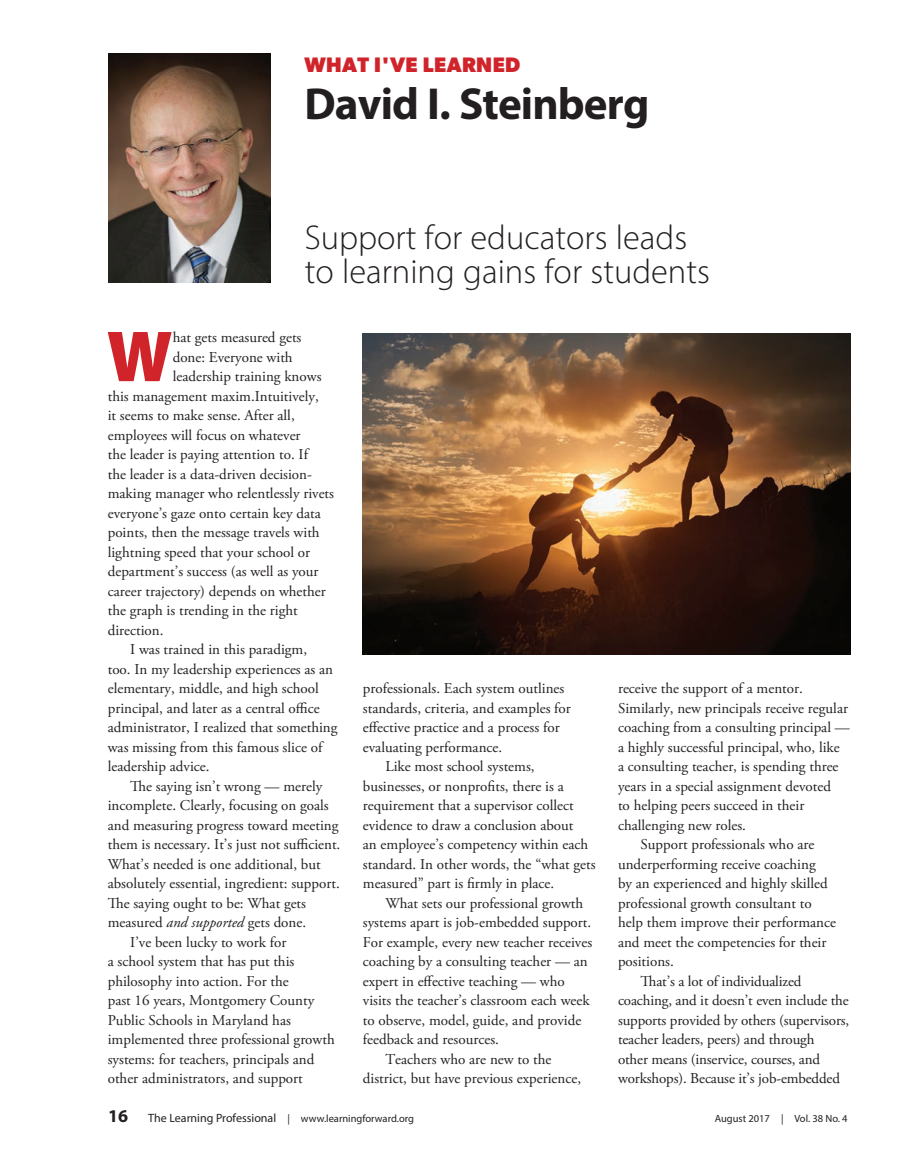
<style>
.page{position:relative;width:905px;height:1175px;background:#fff}
.page>*{position:absolute;margin:0;border:0;box-sizing:border-box;transform-origin:0 0}
.body{font:900 72.9px "Myriad Pro";color:#d1232a}
.box{font:700 45px "Myriad Pro";letter-spacing:-.02em;color:#231f20}
.box-2{font:300 34.5px/34.5px "Myriad Pro";color:#231f20}
.t1{font:700 21px "Gibson";letter-spacing:.02em;color:#d1232a}
.body-2{font:15px/19.5px "Adobe Garamond Pro";color:#231f20}
.t2{font:10.5px "Myriad Pro";color:#231f20}
.s1{font-style:italic}
.s2{font-weight:700;font-size:18px}
.s3{font-size:12px}
</style>
<div class="page">
<img style="left:108px;top:54px;width:162px;height:228px">
<img style="left:363px;top:333px;width:487px;height:321px">
<p class="t1" style="left:304px;top:52px;width:217px">WHAT I'VE LEARNED</p>
<p class="box" style="left:304px;top:74px;width:346px">David I. Steinberg</p>
<p class="box-2" style="left:304px;top:220px;width:407px">Support for educators leads to learning gains for students</p>
<p class="body" style="left:107px;top:308px;width:68px">W</p>
<p class="body-2" style="left:173px;top:328px;width:130px">hat gets measured gets</p>
<p class="body-2" style="left:173px;top:348px;width:121px">done: Everyone with</p>
<p class="body-2" style="left:173px;top:367px;width:150px">leadership training knows</p>
<p class="body-2" style="left:108px;top:387px;width:212px">this management maxim.Intuitively,</p>
<p class="body-2" style="left:108px;top:406px;width:188px">it seems to make sense. After all,</p>
<p class="body-2" style="left:108px;top:426px;width:194px">employees will focus on whatever</p>
<p class="body-2" style="left:108px;top:445px;width:202px">the leader is paying attention to. If</p>
<p class="body-2" style="left:108px;top:465px;width:206px">the leader is a data-driven decision-</p>
<p class="body-2" style="left:108px;top:484px;width:228px">making manager who relentlessly rivets</p>
<p class="body-2" style="left:108px;top:504px;width:214px">everyone’s gaze onto certain key data</p>
<p class="body-2" style="left:108px;top:523px;width:213px">points, then the message travels with</p>
<p class="body-2" style="left:108px;top:543px;width:204px">lightning speed that your school or</p>
<p class="body-2" style="left:108px;top:562px;width:212px">department’s success (as well as your</p>
<p class="body-2" style="left:108px;top:582px;width:219px">career trajectory) depends on whether</p>
<p class="body-2" style="left:108px;top:601px;width:191px">the graph is trending in the right</p>
<p class="body-2" style="left:108px;top:621px;width:57px">direction.</p>
<p class="body-2" style="left:108px;top:640px;width:231px;text-indent:22px">I was trained in this paradigm,<br>too. In my leadership experiences as an elementary, middle, and high school principal, and later as a central office administrator, I realized that something was missing from this famous slice of leadership advice.</p>
<p class="body-2" style="left:108px;top:777px;width:234px;text-indent:22px">The saying isn’t wrong — merely incomplete. Clearly, focusing on goals and measuring progress toward meeting them is necessary. It’s just not sufficient.<br>What’s needed is one additional, but absolutely essential, ingredient: support.<br>The saying ought to be: What gets measured <span class="s1">and supported</span> gets done.</p>
<p class="body-2" style="left:108px;top:933px;width:228px;text-indent:22px">I’ve been lucky to work for<br>a school system that has put this philosophy into action. For the<br>past 16 years, Montgomery County Public Schools in Maryland has implemented three professional growth systems: for teachers, principals and other administrators, and support</p>
<p class="body-2" style="left:363px;top:679px;width:209px">professionals. Each system outlines standards, criteria, and examples for effective practice and a process for evaluating performance.</p>
<p class="body-2" style="left:363px;top:757px;width:234px;text-indent:22px">Like most school systems, businesses, or nonprofits, there is a requirement that a supervisor collect evidence to draw a conclusion about<br>an employee’s competency within each standard. In other words, the “what gets measured” part is firmly in place.</p>
<p class="body-2" style="left:363px;top:894px;width:231px;text-indent:22px">What sets our professional growth systems apart is job-embedded support.<br>For example, every new teacher receives coaching by a consulting teacher — an expert in effective teaching — who visits the teacher’s classroom each week to observe, model, guide, and provide feedback and resources.</p>
<p class="body-2" style="left:363px;top:1050px;width:220px;text-align:center">Teachers who are new to the<br>district, but have previous experience,</p>
<p class="body-2" style="left:618px;top:679px;width:233px">receive the support of a mentor.<br>Similarly, new principals receive regular coaching from a consulting principal — a highly successful principal, who, like<br>a consulting teacher, is spending three years in a special assignment devoted<br>to helping peers succeed in their challenging new roles.</p>
<p class="body-2" style="left:618px;top:835px;width:219px;text-indent:22px">Support professionals who are underperforming receive coaching<br>by an experienced and highly skilled professional growth consultant to help them improve their performance and meet the competencies for their positions.</p>
<p class="body-2" style="left:618px;top:972px;width:233px;text-indent:22px">That’s a lot of individualized coaching, and it doesn’t even include the supports provided by others (supervisors, teacher leaders, peers) and through<br>other means (inservice, courses, and workshops). Because it’s job-embedded</p>
<p class="t2" style="left:108px;top:1112px;width:307px"><span class="s2">16</span> <span class="s3">The Learning Professional</span> | www.learningforward.org</p>
<p class="t2" style="left:714px;top:1112px;width:134px">August 2017 | Vol. 38 No. 4</p>
</div>
